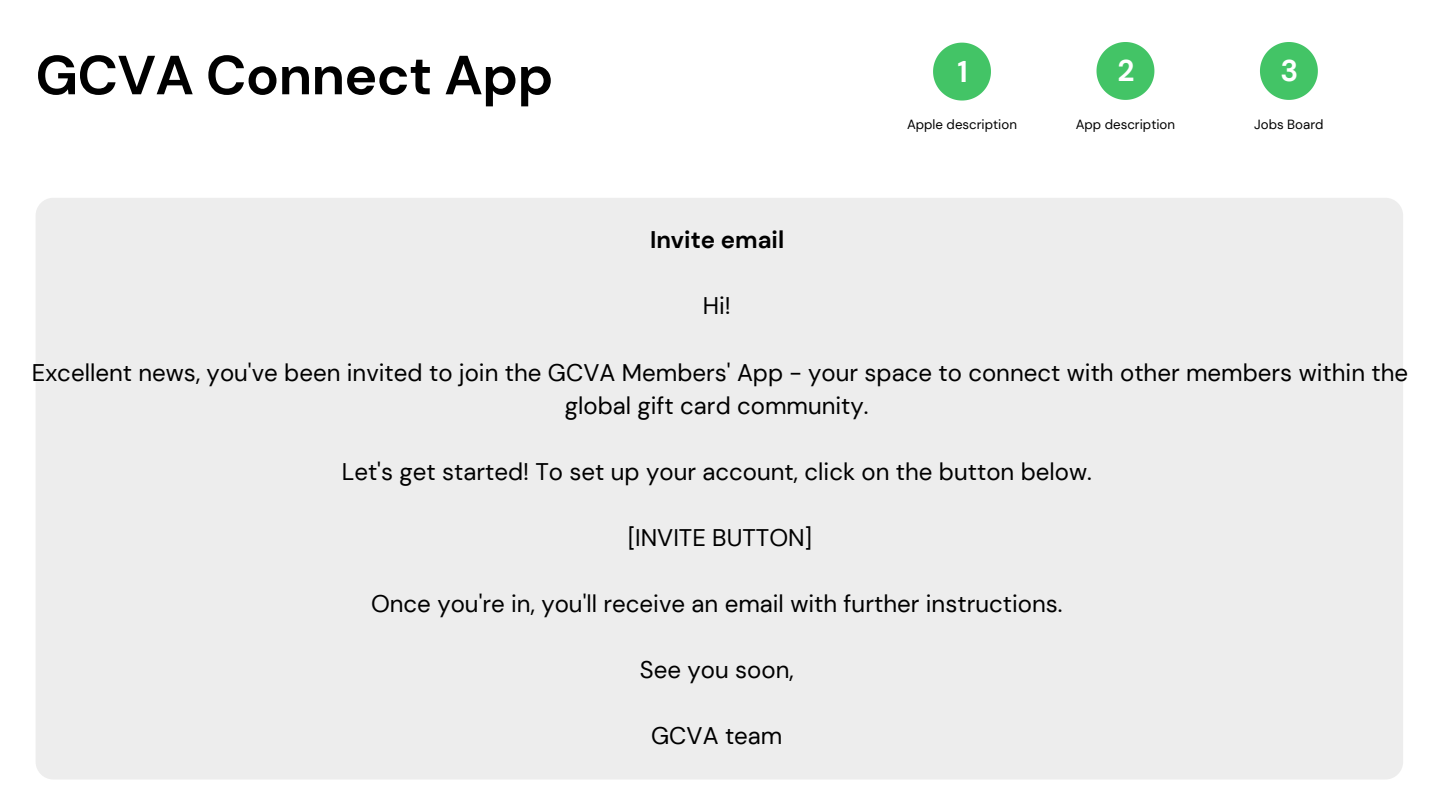
<style>
.page{position:relative;width:1440px;height:810px;background:#fff}
.page>*{position:absolute;margin:0;border:0;box-sizing:border-box;transform-origin:0 0}
.t1{font:700 55px "DM Sans";letter-spacing:-.01em;color:#000}
.t2{font:700 29.9px "DM Sans";color:#fff}
.t3{font:24px/33px "DM Sans";color:#000;text-align:center}
.t4{font:700 24px "DM Sans";color:#000}
.t5{font:13.3px "DM Sans";color:#000}
</style>
<div class="page">
<div style="left:36px;top:198px;width:1367px;height:582px;background:#ededed;border-radius:18px"></div>
<svg style="left:933px;top:43px;width:58px;height:58px"></svg>
<svg style="left:1097px;top:42px;width:57px;height:58px"></svg>
<svg style="left:1260px;top:42px;width:58px;height:58px"></svg>
<p class="t1" style="left:36px;top:40px;width:519px">GCVA Connect App</p>
<p class="t2" style="left:1281px;top:52px;width:19px">3</p>
<p class="t2" style="left:1118px;top:52px;width:19px">2</p>
<p class="t2" style="left:957px;top:52px;width:12px">1</p>
<p class="t4" style="left:650px;top:225px;width:136px">Invite email</p>
<p class="t3" style="left:703px;top:290px;width:30px">Hi!</p>
<p class="t5" style="left:907px;top:116px;width:111px">Apple description</p>
<p class="t5" style="left:1076px;top:116px;width:101px">App description</p>
<p class="t5" style="left:1254px;top:116px;width:71px">Jobs Board</p>
<p class="t3" style="left:32px;top:356px;width:1378px">Excellent news, you've been invited to join the GCVA Members' App - your space to connect with other members within the global gift card community.</p>
<p class="t3" style="left:342px;top:455px;width:752px">Let's get started! To set up your account, click on the button below.</p>
<p class="t3" style="left:628px;top:521px;width:186px">[INVITE BUTTON]</p>
<p class="t3" style="left:371px;top:587px;width:693px">Once you're in, you'll receive an email with further instructions.</p>
<p class="t3" style="left:640px;top:653px;width:155px">See you soon,</p>
<p class="t3" style="left:651px;top:719px;width:133px">GCVA team</p>
</div>
